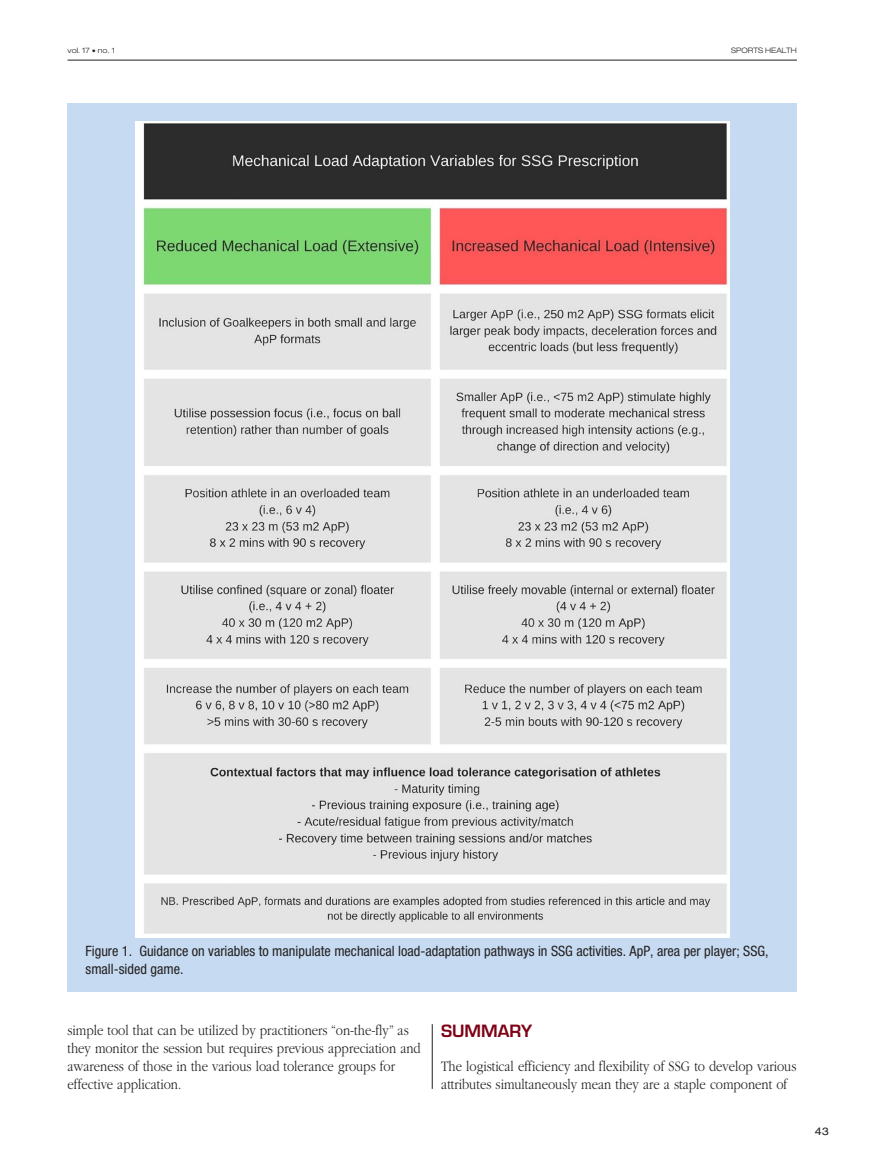
<style>
.page{position:relative;width:878px;height:1175px;background:#fff}
.page>*{position:absolute;margin:0;border:0;box-sizing:border-box;transform-origin:0 0}
.t1{font:600 16.5px "Eurostile LT Std";letter-spacing:-.005em;color:#7d0216}
.t2{font:300 15px/18px "ITC Garamond Std";color:#231f20;scale:.85 1}
.t3{font:condensed 14.25px/18px "Helvetica Neue LT Std";color:#231f20}
.t4{font:expanded 10.5px "Helvetica Neue LT Std";color:#231f20}
.t5{font:300 expanded 7.5px "Helvetica Neue LT Std";color:#231f20}
</style>
<div class="page">
<hr style="left:68px;top:60px;width:728px;height:1px;background:#231f20">
<hr style="left:432px;top:1024px;width:1px;height:64px;background:#231f20">
<div style="left:68px;top:104px;width:728px;height:887px;background:#c6dbf1"></div>
<img style="left:135px;top:122px;width:594px;height:815px">
<p class="t5" style="left:68px;top:46px;width:49px">vol. 17 • no. 1</p>
<p class="t5" style="left:731px;top:46px;width:67px">SPORTS HEALTH</p>
<p class="t3" style="left:86px;top:941px;width:684px">Figure 1. Guidance on variables to manipulate mechanical load-adaptation pathways in SSG activities. ApP, area per player; SSG, small-sided game.</p>
<p class="t2" style="left:68px;top:1021px;width:417px">simple tool that can be utilized by practitioners “on-the-fly” as they monitor the session but requires previous appreciation and awareness of those in the various load tolerance groups for effective application.</p>
<p class="t1" style="left:441px;top:1020px;width:92px">SUMMARY</p>
<p class="t2" style="left:441px;top:1057px;width:419px">The logistical efficiency and flexibility of SSG to develop various attributes simultaneously mean they are a staple component of</p>
<p class="t4" style="left:814px;top:1125px;width:16px">43</p>
</div>
